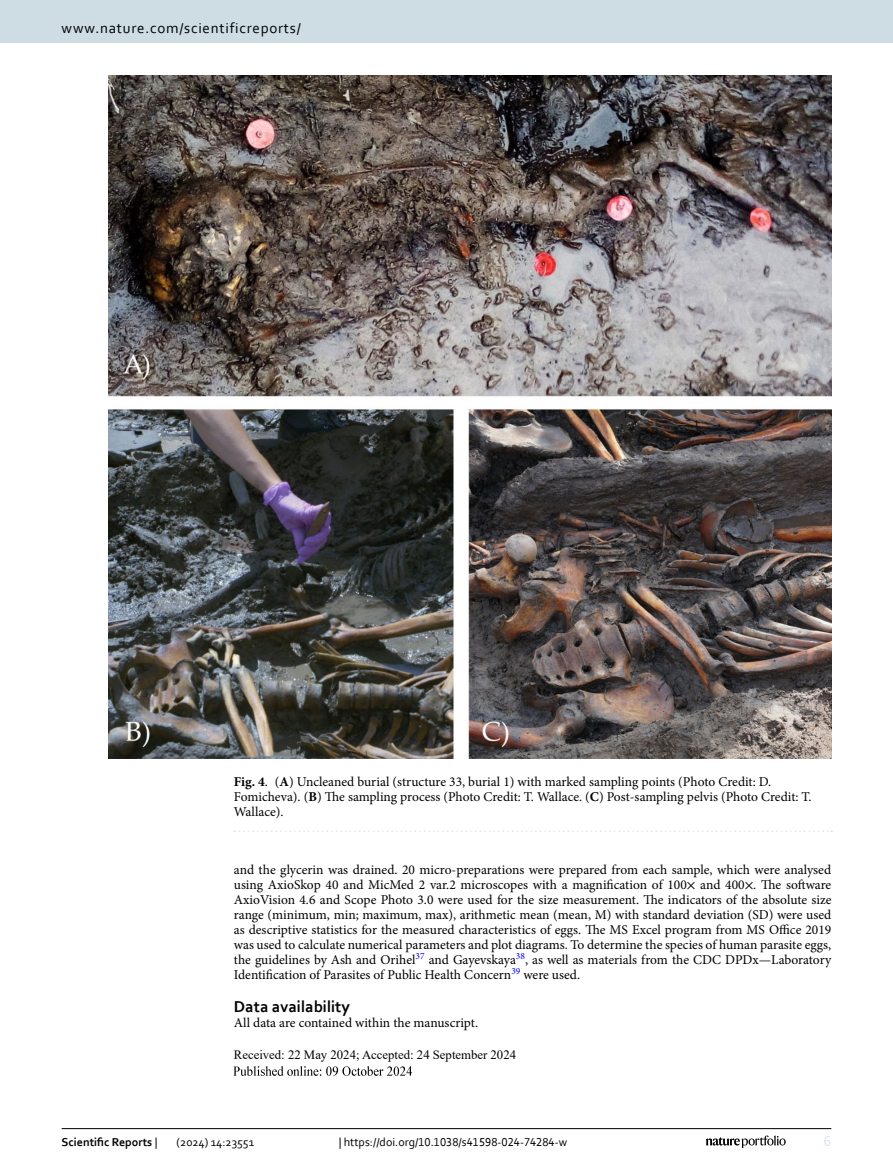
<style>
.page{position:relative;width:893px;height:1174px;background:#fff}
.page>*{position:absolute;margin:0;border:0;box-sizing:border-box;transform-origin:0 0}
.Endmatter_Heading{font:700 16.5px "Corbel";color:#000}
.t1{font:15px "Corbel";letter-spacing:.05em;color:#000}
.t2{font:15px "Corbel";color:#d9e4eb}
.Body_Text_Indent{font:13.5px/15px "Minion Pro";color:#000;text-align:justify}
.Figure_Caption{font:13.5px/15px "Minion Pro";color:#000}
.Data_Availability{font:13.5px "Minion Pro";color:#000}
.Article_History{font:12.75px "Times New Roman";color:#000}
.t3{font:12px "Corbel";color:#000}
.t4{font:700 12px "Corbel";color:#000}
.s1{font-weight:700}
.s2{font-family:"STIX"}
.s3{font-weight:400}
</style>
<div class="page">
<img style="left:234px;top:1066px;width:179px;height:10px">
<img style="left:108px;top:76px;width:723px;height:682px">
<svg style="left:235px;top:830px;width:597px;height:2px"></svg>
<hr style="left:62px;top:1128px;width:769px;height:1px;background:#000">
<svg style="left:706px;top:1135px;width:80px;height:12px"></svg>
<div style="left:0;top:0;width:893px;height:43px;background:#cedde4"></div>
<p class="t1" style="left:62px;top:18px;width:241px">www.nature.com/scientificreports/</p>
<p class="Figure_Caption" style="left:234px;top:774px;width:579px"><span class="s1">Fig. 4</span>. (<span class="s1">A</span>) Uncleaned burial (structure 33, burial 1) with marked sampling points (Photo Credit: D.<br>Fomicheva). (<span class="s1">B</span>) The sampling process (Photo Credit: T. Wallace. (<span class="s1">C</span>) Post-sampling pelvis (Photo Credit: T.<br>Wallace).</p>
<p class="Body_Text_Indent" style="left:234px;top:862px;width:599px">and the glycerin was drained. 20 micro-preparations were prepared from each sample, which were analysed using AxioSkop 40 and MicMed 2 var.2 microscopes with a magnification of 100<span class="s2">×</span> and 400<span class="s2">×</span>. The software AxioVision 4.6 and Scope Photo 3.0 were used for the size measurement. The indicators of the absolute size range (minimum, min; maximum, max), arithmetic mean (mean, M) with standard deviation (SD) were used as descriptive statistics for the measured characteristics of eggs. The MS Excel program from MS Office 2019 was used to calculate numerical parameters and plot diagrams. To determine the species of human parasite eggs, the guidelines by Ash and Orihel<sup>37</sup> and Gayevskaya<sup>38</sup>, as well as materials from the CDC DPDx—Laboratory Identification of Parasites of Public Health Concern<sup>39</sup> were used.</p>
<p class="Endmatter_Heading" style="left:234px;top:996px;width:118px">Data availability</p>
<p class="Data_Availability" style="left:234px;top:1013px;width:246px">All data are contained within the manuscript.</p>
<p class="Article_History" style="left:234px;top:1045px;width:284px">Received: 22 May 2024; Accepted: 24 September 2024</p>
<p class="t4" style="left:62px;top:1134px;width:97px">Scientific Reports <span class="s3">|</span></p>
<p class="t3" style="left:177px;top:1134px;width:79px">(2024) 14:23551</p>
<p class="t3" style="left:339px;top:1134px;width:230px">| https://doi.org/10.1038/s41598-024-74284-w</p>
<p class="t2" style="left:824px;top:1132px;width:9px">6</p>
</div>
